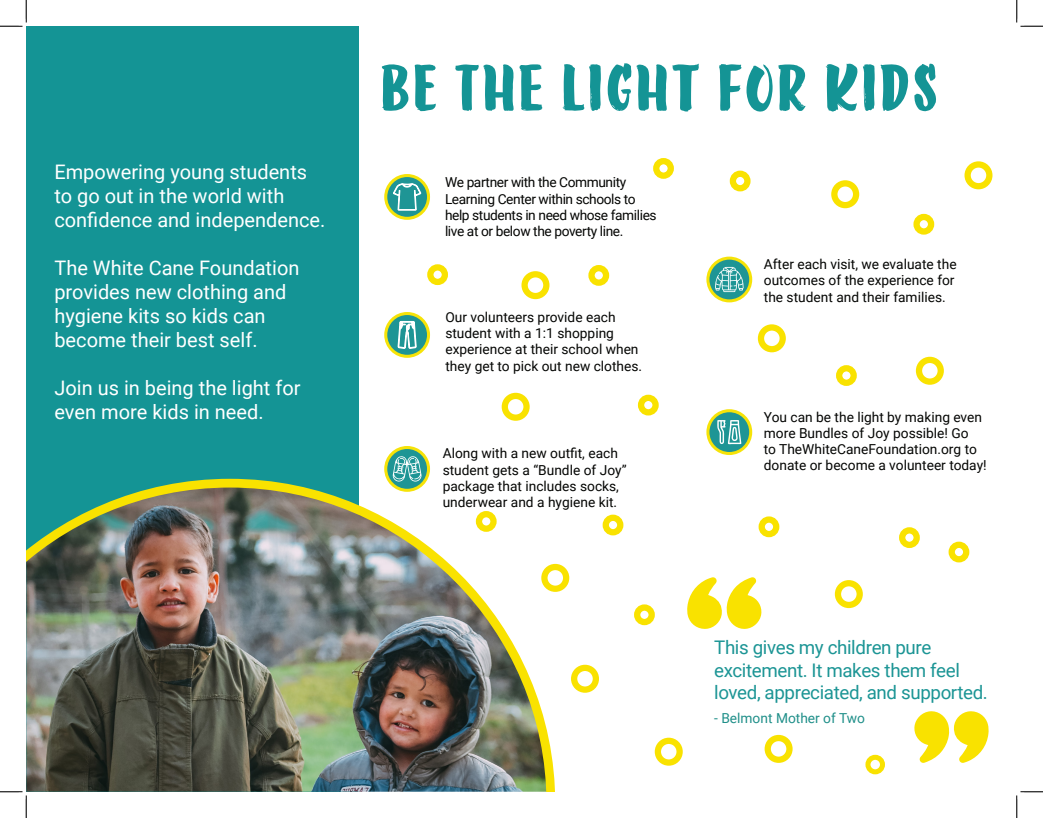
<style>
.page{position:relative;width:1043px;height:818px;background:#fff}
.page>*{position:absolute;margin:0;border:0;box-sizing:border-box;transform-origin:0 0}
.t1{font:700 70px "Liebe Doris";letter-spacing:.06em;color:#149495}
.t2{font:20px/24px "Roboto";color:#fff}
.t3{font:18.75px/22.5px "Roboto";letter-spacing:-.02em;color:#1c9595}
.t4{font:13.75px/16.2px "Roboto";color:#040503}
.t5{font:13.75px/16.2px "Roboto";letter-spacing:-.03em;color:#040503}
.t6{font:13.75px "Roboto";color:#1f8f89}
</style>
<div class="page">
<svg style="left:687px;top:577px;width:75px;height:52px"></svg>
<svg style="left:914px;top:711px;width:74px;height:52px"></svg>
<div style="left:26px;top:26px;width:332px;height:765px;background:#149495"></div>
<img style="left:26px;top:479px;width:529px;height:312px">
<div style="left:654px;top:737px;width:28px;height:28px;border:6px solid #f9e200;border-radius:50%"></div>
<div style="left:634px;top:604px;width:21px;height:21px;border:6px solid #f9e200;border-radius:50%"></div>
<div style="left:521px;top:271px;width:28px;height:28px;border:6px solid #f9e200;border-radius:50%"></div>
<div style="left:501px;top:393px;width:28px;height:28px;border:6px solid #f9e200;border-radius:50%"></div>
<div style="left:541px;top:564px;width:28px;height:28px;border:6px solid #f9e200;border-radius:50%"></div>
<div style="left:571px;top:664px;width:28px;height:28px;border:6px solid #f9e200;border-radius:50%"></div>
<div style="left:476px;top:511px;width:20px;height:20px;border:6px solid #f9e200;border-radius:50%"></div>
<div style="left:653px;top:158px;width:21px;height:21px;border:6px solid #f9e200;border-radius:50%"></div>
<div style="left:427px;top:264px;width:21px;height:21px;border:6px solid #f9e200;border-radius:50%"></div>
<div style="left:638px;top:394px;width:20px;height:21px;border:6px solid #f9e200;border-radius:50%"></div>
<div style="left:602px;top:514px;width:21px;height:21px;border:6px solid #f9e200;border-radius:50%"></div>
<div style="left:964px;top:161px;width:28px;height:28px;border:6px solid #f9e200;border-radius:50%"></div>
<div style="left:764px;top:734px;width:28px;height:28px;border:6px solid #f9e200;border-radius:50%"></div>
<div style="left:758px;top:324px;width:27px;height:28px;border:6px solid #f9e200;border-radius:50%"></div>
<div style="left:913px;top:214px;width:21px;height:21px;border:6px solid #f9e200;border-radius:50%"></div>
<div style="left:729px;top:171px;width:21px;height:20px;border:6px solid #f9e200;border-radius:50%"></div>
<div style="left:836px;top:365px;width:20px;height:21px;border:6px solid #f9e200;border-radius:50%"></div>
<div style="left:948px;top:541px;width:21px;height:21px;border:6px solid #f9e200;border-radius:50%"></div>
<div style="left:899px;top:527px;width:20px;height:21px;border:6px solid #f9e200;border-radius:50%"></div>
<div style="left:834px;top:580px;width:28px;height:28px;border:6px solid #f9e200;border-radius:50%"></div>
<div style="left:831px;top:180px;width:28px;height:28px;border:6px solid #f9e200;border-radius:50%"></div>
<div style="left:915px;top:357px;width:28px;height:28px;border:6px solid #f9e200;border-radius:50%"></div>
<div style="left:758px;top:516px;width:21px;height:21px;border:6px solid #f9e200;border-radius:50%"></div>
<div style="left:865px;top:754px;width:20px;height:20px;border:5px solid #f9e200;border-radius:50%"></div>
<div style="left:588px;top:265px;width:21px;height:21px;border:6px solid #f9e200;border-radius:50%"></div>
<svg style="left:708px;top:258px;width:42px;height:43px"></svg>
<div style="left:706px;top:256px;width:46px;height:46px;border:3px solid #f6e308;border-radius:50%"></div>
<svg style="left:715px;top:267px;width:28px;height:25px"></svg>
<svg style="left:708px;top:410px;width:42px;height:43px"></svg>
<div style="left:706px;top:409px;width:46px;height:46px;border:3px solid #f6e308;border-radius:50%"></div>
<svg style="left:717px;top:420px;width:24px;height:24px"></svg>
<svg style="left:386px;top:313px;width:42px;height:43px"></svg>
<div style="left:384px;top:312px;width:46px;height:46px;border:3px solid #f6e308;border-radius:50%"></div>
<svg style="left:398px;top:321px;width:18px;height:30px"></svg>
<svg style="left:386px;top:175px;width:42px;height:43px"></svg>
<div style="left:384px;top:174px;width:46px;height:46px;border:3px solid #f6e308;border-radius:50%"></div>
<svg style="left:392px;top:174px;width:30px;height:46px"></svg>
<svg style="left:386px;top:447px;width:42px;height:43px"></svg>
<div style="left:384px;top:446px;width:46px;height:46px;border:3px solid #f6e308;border-radius:50%"></div>
<svg style="left:393px;top:456px;width:28px;height:26px"></svg>
<svg style="left:0;top:0;width:27px;height:27px"></svg>
<svg style="left:0;top:790px;width:27px;height:28px"></svg>
<svg style="left:1016px;top:0;width:26px;height:27px"></svg>
<svg style="left:1016px;top:791px;width:26px;height:27px"></svg>
<p class="t2" style="left:54px;top:159px;width:272px">Empowering young students to go out in the world with confidence and independence.</p>
<p class="t2" style="left:54px;top:255px;width:246px">The White Cane Foundation provides new clothing and hygiene kits so kids can become their best self.</p>
<p class="t2" style="left:54px;top:375px;width:248px">Join us in being the light for even more kids in need.</p>
<p class="t1" style="left:381px;top:47px;width:558px">Be The Light FOR KIDS</p>
<p class="t5" style="left:445px;top:174px;width:213px">We partner with the Community Learning Center within schools to help students in need whose families live at or below the poverty line.</p>
<p class="t4" style="left:445px;top:308px;width:198px">Our volunteers provide each student with a 1:1 shopping experience at their school when they get to pick out new clothes.</p>
<p class="t4" style="left:442px;top:445px;width:185px">Along with a new outfit, each student gets a “Bundle of Joy” package that includes socks, underwear and a hygiene kit.</p>
<p class="t4" style="left:763px;top:255px;width:194px">After each visit, we evaluate the outcomes of the experience for the student and their families.</p>
<p class="t4" style="left:763px;top:408px;width:224px">You can be the light by making even more Bundles of Joy possible! Go<br>to TheWhiteCaneFoundation.org to donate or become a volunteer today!</p>
<p class="t3" style="left:714px;top:635px;width:275px">This gives my children pure excitement. It makes them feel loved, appreciated, and supported.</p>
<p class="t6" style="left:714px;top:708px;width:152px">- Belmont Mother of Two</p>
</div>
